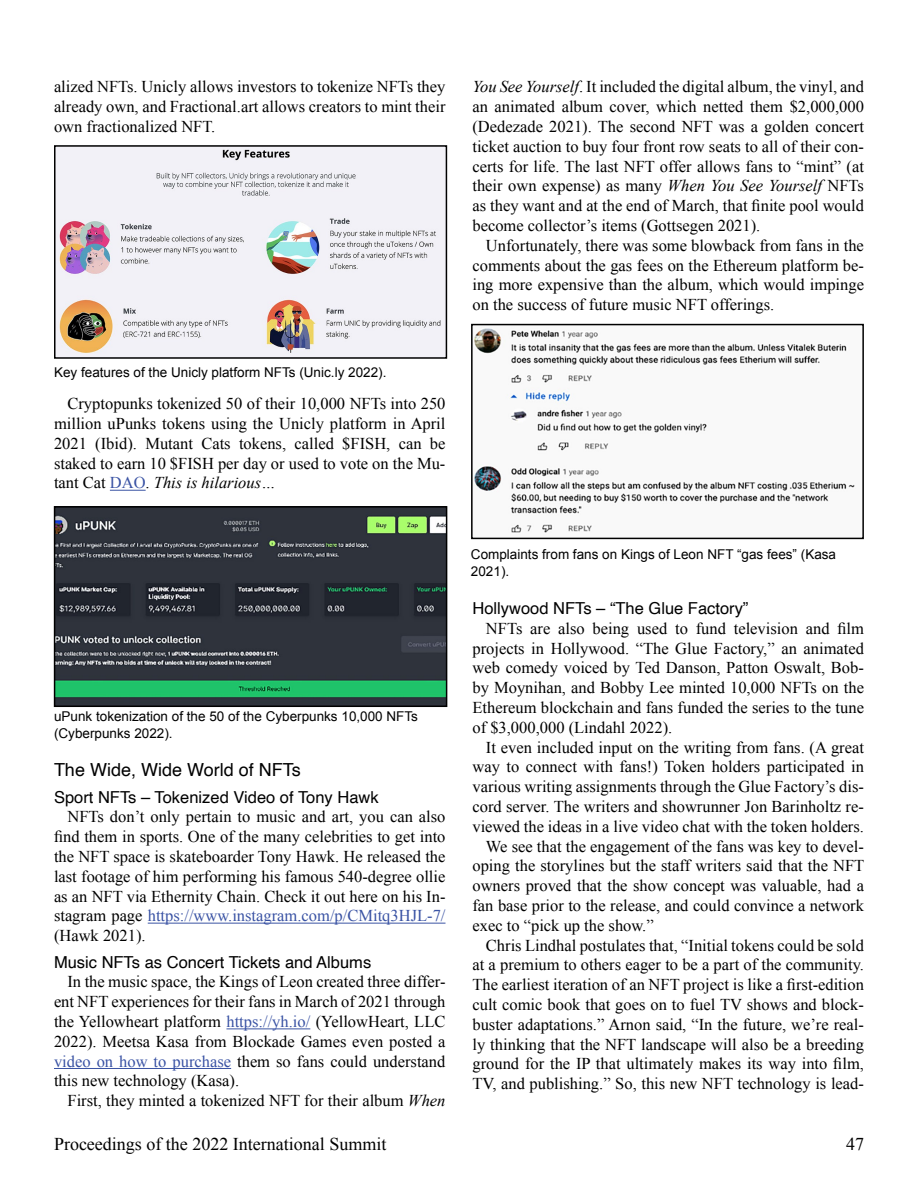
<style>
.page{position:relative;width:918px;height:1188px;background:#fff}
.page>*{position:absolute;margin:0;border:0;box-sizing:border-box;transform-origin:0 0}
.t1{font:18px "Times New Roman";color:#000}
.t2{font:18px "Helvetica";color:#000}
.t3{font:16.5px/19.8px "Times New Roman";color:#000;text-align:justify}
.t4{font:16.5px "Helvetica";color:#000}
.t5{font:13.5px/16.2px "Arial";color:#000}
.s1{color:#3a53a4}
.s2{font-style:italic}
</style>
<div class="page">
<hr style="left:110px;top:490px;width:36px;height:1px;background:#3a53a4">
<hr style="left:148px;top:923px;width:298px;height:1px;background:#3a53a4">
<hr style="left:226px;top:1028px;width:84px;height:1px;background:#3a53a4">
<hr style="left:54px;top:1068px;width:177px;height:1px;background:#3a53a4">
<img style="left:57px;top:148px;width:387px;height:208px">
<div style="left:54px;top:145px;width:393px;height:214px;border:2px solid #000"></div>
<img style="left:57px;top:509px;width:387px;height:195px">
<div style="left:54px;top:506px;width:393px;height:201px;border:2px solid #000"></div>
<img style="left:474px;top:328px;width:381px;height:205px">
<div style="left:471px;top:324px;width:393px;height:215px;border:2px solid #000"></div>
<p class="t3" style="left:54px;top:77px;width:393px">alized NFTs. Unicly allows investors to tokenize NFTs they already own, and Fractional.art allows creators to mint their own fractionalized NFT.</p>
<p class="t5" style="left:54px;top:364px;width:334px">Key features of the Unicly platform NFTs (Unic.ly 2022).</p>
<p class="t3" style="left:54px;top:394px;width:393px;text-indent:13px">Cryptopunks tokenized 50 of their 10,000 NFTs into 250 million uPunks tokens using the Unicly platform in April 2021 (Ibid). Mutant Cats tokens, called $FISH, can be staked to earn 10 $FISH per day or used to vote on the Mu&shy;tant Cat <span class="s1">DAO</span>. <span class="s2">This is hilarious…</span></p>
<p class="t5" style="left:54px;top:709px;width:365px">uPunk tokenization of the 50 of the Cyberpunks 10,000 NFTs (Cyberpunks 2022).</p>
<p class="t2" style="left:54px;top:756px;width:248px">The Wide, Wide World of NFTs</p>
<p class="t4" style="left:54px;top:784px;width:326px">Sport NFTs – Tokenized Video of Tony Hawk</p>
<p class="t3" style="left:54px;top:807px;width:393px;text-indent:13px">NFTs don’t only pertain to music and art, you can also find them in sports. One of the many celebrities to get into the NFT space is skateboarder Tony Hawk. He released the last footage of him performing his famous 540-degree ollie as an NFT via Ethernity Chain. Check it out here on his In&shy;stagram page <span class="s1">https://www.instagram.com/p/CMitq3HJL-7/ </span>(Hawk 2021).</p>
<p class="t4" style="left:54px;top:949px;width:319px">Music NFTs as Concert Tickets and Albums</p>
<p class="t3" style="left:54px;top:972px;width:393px;text-indent:13px">In the music space, the Kings of Leon created three differ&shy;ent NFT experiences for their fans in March of 2021 through the Yellowheart platform <span class="s1">https://yh.io/</span> (YellowHeart, LLC 2022). Meetsa Kasa from Blockade Games even posted a <span class="s1">video on how to purchase</span> them so fans could understand this new technology (Kasa).</p>
<p class="t3" style="left:67px;top:1091px;width:379px">First, they minted a tokenized NFT for their album <span class="s2">When</span></p>
<p class="t3" style="left:472px;top:77px;width:393px"><span class="s2">You See Yourself</span>. It included the digital album, the vinyl, and an animated album cover, which netted them $2,000,000 (Dedezade 2021). The second NFT was a golden concert ticket auction to buy four front row seats to all of their con&shy;certs for life. The last NFT offer allows fans to “mint” (at their own expense) as many <span class="s2">When You See Yourself</span> NFTs as they want and at the end of March, that finite pool would become collector’s items (Gottsegen 2021).</p>
<p class="t3" style="left:472px;top:235px;width:393px;text-indent:13px">Unfortunately, there was some blowback from fans in the comments about the gas fees on the Ethereum platform be&shy;ing more expensive than the album, which would impinge on the success of future music NFT offerings.</p>
<p class="t5" style="left:471px;top:547px;width:367px">Complaints from fans on Kings of Leon NFT “gas fees” (Kasa<br>2021).</p>
<p class="t4" style="left:472px;top:595px;width:277px">Hollywood NFTs – “The Glue Factory”</p>
<p class="t3" style="left:472px;top:618px;width:393px;text-indent:13px">NFTs are also being used to fund television and film projects in Hollywood. “The Glue Factory,” an animated web comedy voiced by Ted Danson, Patton Oswalt, Bob&shy;by Moynihan, and Bobby Lee minted 10,000 NFTs on the Ethereum blockchain and fans funded the series to the tune of $3,000,000 (Lindahl 2022).</p>
<p class="t3" style="left:486px;top:737px;width:379px">It even included input on the writing from fans. (A great</p>
<p class="t3" style="left:472px;top:757px;width:393px">way to connect with fans!) Token holders participated in</p>
<p class="t3" style="left:472px;top:777px;width:393px">various writing assignments through the Glue Factory’s dis-</p>
<p class="t3" style="left:472px;top:796px;width:393px">cord server. The writers and showrunner Jon Barinholtz re-</p>
<p class="t3" style="left:472px;top:816px;width:393px">viewed the ideas in a live video chat with the token holders.</p>
<p class="t3" style="left:486px;top:836px;width:379px">We see that the engagement of the fans was key to devel-</p>
<p class="t3" style="left:472px;top:856px;width:393px">oping the storylines but the staff writers said that the NFT</p>
<p class="t3" style="left:472px;top:876px;width:393px">owners proved that the show concept was valuable, had a</p>
<p class="t3" style="left:472px;top:895px;width:393px">fan base prior to the release, and could convince a network</p>
<p class="t3" style="left:472px;top:915px;width:183px">exec to “pick up the show.”</p>
<p class="t3" style="left:486px;top:935px;width:380px">Chris Lindhal postulates that, “Initial tokens could be sold</p>
<p class="t3" style="left:472px;top:955px;width:393px">at a premium to others eager to be a part of the community.</p>
<p class="t3" style="left:472px;top:975px;width:393px">The earliest iteration of an NFT project is like a first-edition</p>
<p class="t3" style="left:472px;top:994px;width:393px">cult comic book that goes on to fuel TV shows and block-</p>
<p class="t3" style="left:472px;top:1014px;width:393px">buster adaptations.” Arnon said, “In the future, we’re real-</p>
<p class="t3" style="left:472px;top:1034px;width:393px">ly thinking that the NFT landscape will also be a breeding</p>
<p class="t3" style="left:472px;top:1054px;width:393px">ground for the IP that ultimately makes its way into film,</p>
<p class="t3" style="left:472px;top:1074px;width:393px">TV, and publishing.” So, this new NFT technology is lead-</p>
<p class="t1" style="left:54px;top:1131px;width:334px">Proceedings of the 2022 International Summit</p>
<p class="t1" style="left:846px;top:1131px;width:19px">47</p>
</div>
